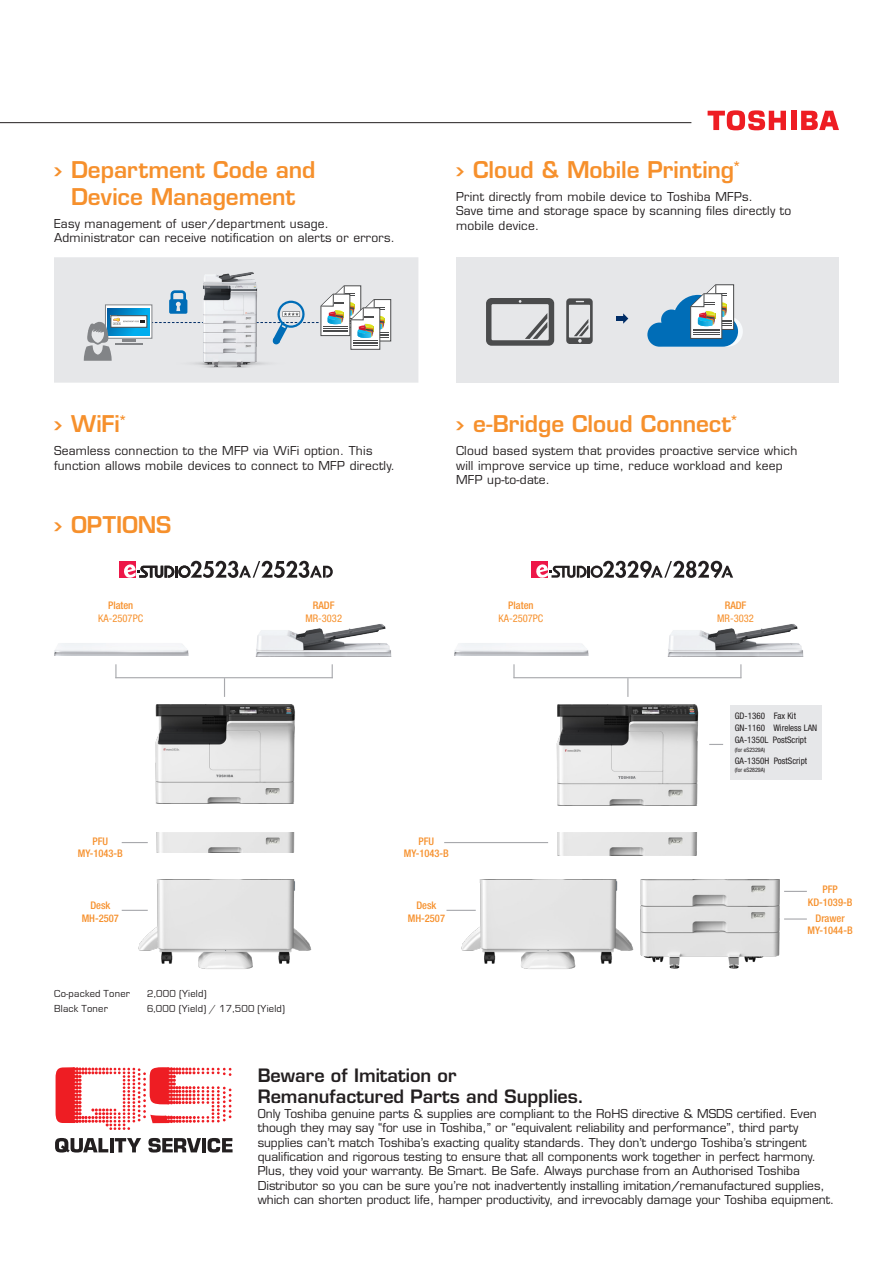
<style>
.page{position:relative;width:893px;height:1263px;background:#fff}
.page>*{position:absolute;margin:0;border:0;box-sizing:border-box;transform-origin:0 0}
.t1{font:600 22.5px/27px "Eurostile LT Std";letter-spacing:-.005em;color:#f6902c;text-align:center}
.body_copy{font:600 18px "Eurostile LT Std";color:#231f20}
.body_copy-2{font:12px/14.4px "Eurostile LT Std";color:#231f20}
.body_copy-3{font:12px "Eurostile LT Std";letter-spacing:.02em;color:#231f20}
.t2{font:500 condensed 10.5px "Helvetica Neue";color:#f6902c}
.body_copy-4{font:10.5px "Eurostile";letter-spacing:.02em;color:#231f20}
.t3{font:condensed 10.5px "Helvetica Neue";color:#f6902c}
.t4{font:condensed 9px "Helvetica Neue";color:#231f20}
.t5{font:condensed 6px "Helvetica Neue";color:#231f20}
.s1{font-family:"Chevron";font-weight:400}
</style>
<div class="page">
<svg style="left:56px;top:1067px;width:175px;height:63px"></svg>
<svg style="left:55px;top:1138px;width:53px;height:14px"></svg>
<hr style="left:110px;top:1138px;width:4px;height:14px;background:#231f20">
<svg style="left:115px;top:1138px;width:26px;height:14px"></svg>
<svg style="left:148px;top:1138px;width:53px;height:14px"></svg>
<hr style="left:202px;top:1138px;width:4px;height:14px;background:#231f20">
<svg style="left:208px;top:1138px;width:25px;height:14px"></svg>
<hr style="left:0;top:122px;width:691px;height:1px;background:#231f20">
<div style="left:791px;top:111px;width:5px;height:19px;background:#ee1d23"></div>
<svg style="left:801px;top:111px;width:38px;height:19px"></svg>
<svg style="left:708px;top:110px;width:78px;height:21px"></svg>
<img style="left:136px;top:880px;width:176px;height:89px">
<img style="left:459px;top:880px;width:170px;height:89px">
<div style="left:456px;top:257px;width:383px;height:126px;background:#e6e7e9"></div>
<div style="left:54px;top:257px;width:364px;height:126px;background:#e6e7e9"></div>
<svg style="left:84px;top:290px;width:93px;height:71px"></svg>
<svg style="left:290px;top:285px;width:102px;height:65px"></svg>
<svg style="left:566px;top:298px;width:27px;height:46px"></svg>
<svg style="left:623px;top:313px;width:5px;height:11px"></svg>
<div style="left:616px;top:316px;width:9px;height:5px;background:#002d66"></div>
<svg style="left:486px;top:298px;width:68px;height:48px"></svg>
<svg style="left:647px;top:284px;width:96px;height:63px"></svg>
<img style="left:177px;top:272px;width:113px;height:96px">
<svg style="left:224px;top:678px;width:1px;height:19px"></svg>
<svg style="left:627px;top:678px;width:1px;height:19px"></svg>
<svg style="left:122px;top:842px;width:26px;height:1px"></svg>
<hr style="left:444px;top:842px;width:104px;height:1px;background:#a8a9ad">
<svg style="left:115px;top:664px;width:1px;height:13px"></svg>
<svg style="left:513px;top:664px;width:2px;height:13px"></svg>
<svg style="left:332px;top:664px;width:1px;height:13px"></svg>
<svg style="left:740px;top:664px;width:1px;height:13px"></svg>
<svg style="left:122px;top:910px;width:26px;height:1px"></svg>
<hr style="left:446px;top:910px;width:30px;height:1px;background:#a8a9ad">
<hr style="left:784px;top:918px;width:23px;height:2px;background:#a8a9ad">
<svg style="left:792px;top:891px;width:15px;height:1px"></svg>
<svg style="left:709px;top:744px;width:14px;height:1px"></svg>
<hr style="left:115px;top:677px;width:218px;height:1px;background:#a8a9ad">
<hr style="left:513px;top:677px;width:228px;height:1px;background:#a8a9ad">
<img style="left:155px;top:705px;width:140px;height:98px">
<img style="left:156px;top:832px;width:139px;height:21px">
<img style="left:54px;top:643px;width:135px;height:13px">
<img style="left:454px;top:643px;width:135px;height:13px">
<img style="left:256px;top:624px;width:136px;height:32px">
<img style="left:668px;top:624px;width:136px;height:32px">
<img style="left:556px;top:705px;width:143px;height:100px">
<img style="left:546px;top:832px;width:151px;height:24px">
<img style="left:629px;top:880px;width:163px;height:89px">
<div style="left:730px;top:705px;width:92px;height:75px;background:#e6e7e9"></div>
<div style="left:119px;top:561px;width:17px;height:17px;background:#ed1748"></div>
<svg style="left:124px;top:561px;width:209px;height:17px"></svg>
<div style="left:531px;top:561px;width:17px;height:17px;background:#ed1748"></div>
<svg style="left:536px;top:561px;width:197px;height:17px"></svg>
<p class="t1" style="left:54px;top:156px;width:263px"><span class="s1">•</span> Department Code and<br>Device Management</p>
<p class="body_copy-3" style="left:54px;top:216px;width:277px">Easy management of user/department usage.</p>
<p class="body_copy-3" style="left:54px;top:231px;width:342px">Administrator can receive notification on alerts or errors.</p>
<p class="t1" style="left:456px;top:156px;width:287px"><span class="s1">•</span> Cloud &amp; Mobile Printing<sup>*</sup></p>
<p class="body_copy-3" style="left:456px;top:189px;width:299px">Print directly from mobile device to Toshiba MFPs.</p>
<p class="body_copy-3" style="left:456px;top:204px;width:337px">Save time and storage space by scanning files directly to</p>
<p class="body_copy-3" style="left:456px;top:218px;width:85px">mobile device.</p>
<p class="t1" style="left:54px;top:410px;width:75px"><span class="s1">•</span> WiFi<sup>*</sup></p>
<p class="body_copy-3" style="left:54px;top:443px;width:320px">Seamless connection to the MFP via WiFi option. This</p>
<p class="body_copy-3" style="left:54px;top:458px;width:342px">function allows mobile devices to connect to MFP directly.</p>
<p class="t1" style="left:456px;top:410px;width:284px"><span class="s1">•</span> e-Bridge Cloud Connect<sup>*</sup></p>
<p class="body_copy-3" style="left:456px;top:443px;width:343px">Cloud based system that provides proactive service which</p>
<p class="body_copy-3" style="left:456px;top:458px;width:328px">will improve service up time, reduce workload and keep</p>
<p class="body_copy-3" style="left:456px;top:472px;width:95px">MFP up-to-date.</p>
<p class="t1" style="left:54px;top:511px;width:119px"><span class="s1">•</span> OPTIONS</p>
<p class="t2" style="left:108px;top:599px;width:27px">Platen</p>
<p class="t3" style="left:98px;top:612px;width:46px">KA-2507PC</p>
<p class="t2" style="left:313px;top:599px;width:23px">RADF</p>
<p class="t3" style="left:305px;top:612px;width:38px">MR-3032</p>
<p class="t2" style="left:508px;top:599px;width:27px">Platen</p>
<p class="t3" style="left:498px;top:612px;width:46px">KA-2507PC</p>
<p class="t2" style="left:725px;top:599px;width:23px">RADF</p>
<p class="t3" style="left:717px;top:612px;width:38px">MR-3032</p>
<p class="t2" style="left:92px;top:835px;width:17px">PFU</p>
<p class="t2" style="left:78px;top:847px;width:47px">MY-1043-B</p>
<p class="t2" style="left:90px;top:899px;width:22px">Desk</p>
<p class="t2" style="left:82px;top:912px;width:39px">MH-2507</p>
<p class="body_copy-4" style="left:54px;top:988px;width:77px">Co-packed Toner</p>
<p class="body_copy-4" style="left:147px;top:988px;width:61px">2,000 (Yield)</p>
<p class="body_copy-4" style="left:54px;top:1003px;width:55px">Black Toner</p>
<p class="body_copy-4" style="left:147px;top:1003px;width:140px">6,000 (Yield) / 17,500 (Yield)</p>
<p class="t2" style="left:419px;top:835px;width:17px">PFU</p>
<p class="t2" style="left:404px;top:847px;width:47px">MY-1043-B</p>
<p class="t2" style="left:416px;top:899px;width:22px">Desk</p>
<p class="t2" style="left:408px;top:912px;width:39px">MH-2507</p>
<p class="t4" style="left:735px;top:711px;width:63px">GD-1360 Fax Kit</p>
<p class="t4" style="left:735px;top:723px;width:84px">GN-1160 Wireless LAN</p>
<p class="t4" style="left:735px;top:735px;width:73px">GA-1350L PostScript</p>
<p class="t5" style="left:735px;top:746px;width:32px">(for eS2329A)</p>
<p class="t4" style="left:735px;top:755px;width:74px">GA-1350H PostScript</p>
<p class="t5" style="left:735px;top:767px;width:32px">(for eS2829A)</p>
<p class="t2" style="left:822px;top:883px;width:17px">PFP</p>
<p class="t2" style="left:808px;top:895px;width:46px">KD-1039-B</p>
<p class="t2" style="left:815px;top:912px;width:31px">Drawer</p>
<p class="t2" style="left:808px;top:924px;width:47px">MY-1044-B</p>
<p class="body_copy" style="left:258px;top:1064px;width:200px">Beware of Imitation or</p>
<p class="body_copy" style="left:258px;top:1085px;width:328px">Remanufactured Parts and Supplies.</p>
<p class="body_copy-2" style="left:258px;top:1106px;width:561px">Only Toshiba genuine parts &amp; supplies are compliant to the RoHS directive &amp; MSDS certified. Even though they may say “for use in Toshiba,” or “equivalent reliability and performance”, third party supplies can’t match Toshiba’s exacting quality standards. They don’t undergo Toshiba’s stringent qualification and rigorous testing to ensure that all components work together in perfect harmony.</p>
<p class="body_copy-2" style="left:258px;top:1164px;width:578px">Plus, they void your warranty. Be Smart. Be Safe. Always purchase from an Authorised Toshiba<br>Distributor so you can be sure you’re not inadvertently installing imitation/remanufactured supplies, which can shorten product life, hamper productivity, and irrevocably damage your Toshiba equipment.</p>
</div>
